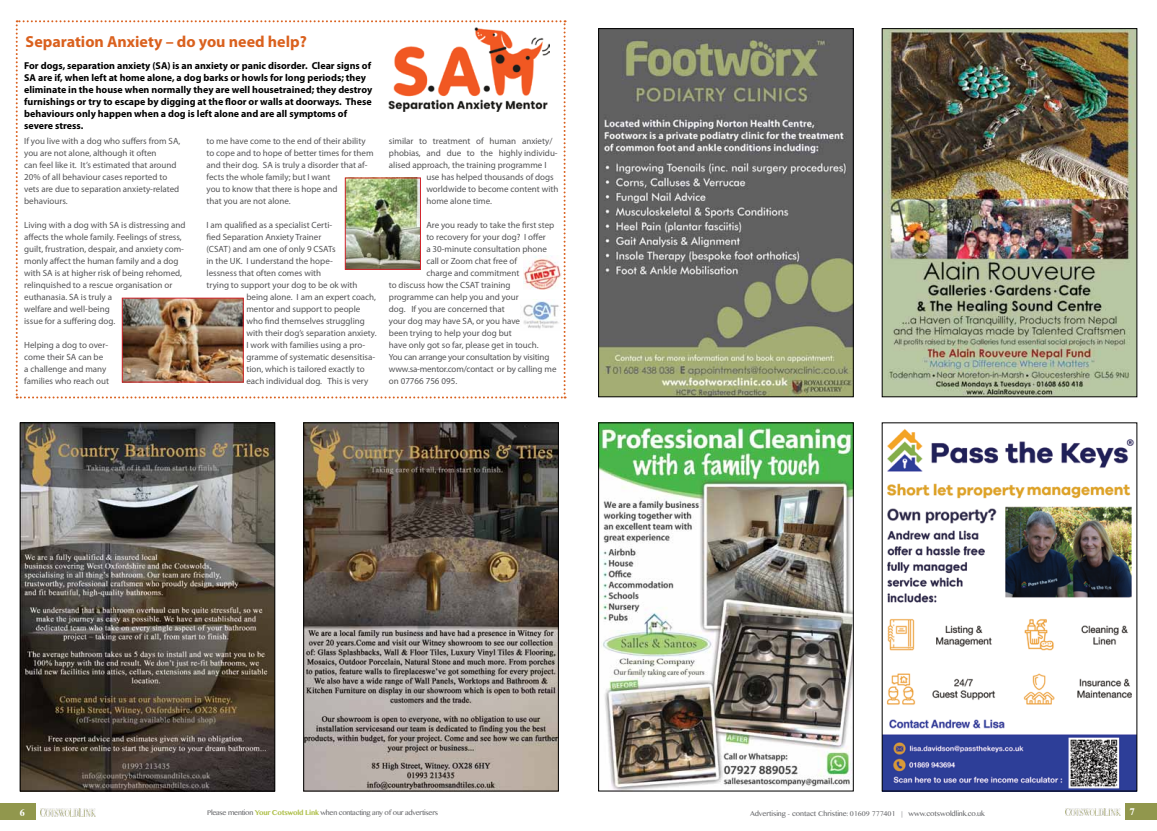
<style>
.page{position:relative;width:1157px;height:831px;background:#fff}
.page>*{position:absolute;margin:0;border:0;box-sizing:border-box;transform-origin:0 0}
.t1{font:700 16px "Myriad Pro";color:#da611e}
.t2{font:700 10px/12px "Myriad Pro";color:#000}
.t3{font:700 10px "Times";color:#fff}
.t4{font:9px/12px "Myriad Pro";color:#545456}
.t5{font:9px "Myriad Pro";letter-spacing:-.02em;color:#545456}
.t6{font:7px "Myanmar MN";letter-spacing:-.01em;color:#67686b}
.t7{font:7px "Myanmar MN";letter-spacing:-.04em;color:#67686b}
.s1{font-weight:700;color:#b0c14d}
</style>
<div class="page">
<div style="left:0;top:803px;width:36px;height:16px;background:#91974d"></div>
<img style="left:41px;top:808px;width:54px;height:8px">
<div style="left:1125px;top:803px;width:32px;height:16px;background:#91974d"></div>
<img style="left:1065px;top:808px;width:55px;height:8px">
<img style="left:884px;top:30px;width:251px;height:365px">
<img style="left:600px;top:30px;width:251px;height:365px">
<div style="left:598px;top:28px;width:255px;height:369px;border:1px solid #000"></div>
<img style="left:305px;top:424px;width:251px;height:365px">
<div style="left:303px;top:422px;width:255px;height:369px;border:1px solid #000"></div>
<img style="left:22px;top:424px;width:251px;height:365px">
<div style="left:20px;top:422px;width:255px;height:369px;border:1px solid #000"></div>
<img style="left:884px;top:429px;width:251px;height:360px">
<img style="left:600px;top:424px;width:251px;height:365px">
<svg style="left:16px;top:20px;width:549px;height:378px"></svg>
<img style="left:389px;top:27px;width:160px;height:84px">
<img style="left:520px;top:299px;width:42px;height:31px">
<img style="left:524px;top:255px;width:38px;height:35px">
<img style="left:124px;top:300px;width:118px;height:80px">
<div style="left:122px;top:298px;width:122px;height:84px;border:1px solid #d2232a"></div>
<img style="left:347px;top:180px;width:72px;height:87px">
<div style="left:345px;top:178px;width:76px;height:91px;border:1px solid #d2232a"></div>
<h1 class="t1" style="left:26px;top:31px;width:283px">Separation Anxiety – do you need help?</h1>
<p class="t2" style="left:24px;top:59px;width:349px">For dogs, separation anxiety (SA) is an anxiety or panic disorder. Clear signs of SA are if, when left at home alone, a dog barks or howls for long periods; they eliminate in the house when normally they are well housetrained; they destroy furnishings or try to escape by digging at the floor or walls at doorways. These behaviours only happen when a dog is left alone and are all symptoms of severe stress.</p>
<p class="t4" style="left:24px;top:135px;width:158px">If you live with a dog who suffers from SA, you are not alone, although it often<br>can feel like it. It’s estimated that around 20% of all behaviour cases reported to vets are due to separation anxiety-related behaviours.</p>
<p class="t4" style="left:24px;top:219px;width:163px">Living with a dog with SA is distressing and affects the whole family. Feelings of stress, guilt, frustration, despair, and anxiety com&shy;monly affect the human family and a dog with SA is at higher risk of being rehomed, relinquished to a rescue organisation or euthanasia. SA is truly a<br>welfare and well-being<br>issue for a suffering dog.</p>
<p class="t4" style="left:24px;top:339px;width:86px">Helping a dog to over&shy;come their SA can be a challenge and many families who reach out</p>
<p class="t4" style="left:206px;top:135px;width:169px">to me have come to the end of their ability to cope and to hope of better times for them and their dog. SA is truly a disorder that af&shy;fects the whole family; but I want<br>you to know that there is hope and<br>that you are not alone.</p>
<p class="t4" style="left:206px;top:219px;width:127px">I am qualified as a specialist Certi-</p>
<p class="t4" style="left:206px;top:231px;width:116px">fied Separation Anxiety Trainer</p>
<p class="t4" style="left:206px;top:243px;width:131px">(CSAT) and am one of only 9 CSATs</p>
<p class="t4" style="left:206px;top:255px;width:128px">in the UK. I understand the hope-</p>
<p class="t4" style="left:206px;top:267px;width:116px">lessness that often comes with</p>
<p class="t4" style="left:206px;top:279px;width:152px">trying to support your dog to be ok with</p>
<p class="t4" style="left:246px;top:291px;width:131px">being alone. I am an expert coach,</p>
<p class="t4" style="left:246px;top:303px;width:115px">mentor and support to people</p>
<p class="t4" style="left:246px;top:315px;width:120px">who find themselves struggling</p>
<p class="t4" style="left:246px;top:327px;width:132px">with their dog’s separation anxiety.</p>
<p class="t4" style="left:246px;top:339px;width:120px">I work with families using a pro-</p>
<p class="t4" style="left:246px;top:351px;width:130px">gramme of systematic desensitisa-</p>
<p class="t4" style="left:246px;top:363px;width:120px">tion, which is tailored exactly to</p>
<p class="t4" style="left:246px;top:375px;width:123px">each individual dog. This is very</p>
<p class="t4" style="left:389px;top:135px;width:165px">similar to treatment of human anxiety/</p>
<p class="t4" style="left:389px;top:147px;width:170px">phobias, and due to the highly individu-</p>
<p class="t4" style="left:389px;top:159px;width:159px">alised approach, the training programme I</p>
<p class="t4" style="left:426px;top:171px;width:129px">use has helped thousands of dogs</p>
<p class="t4" style="left:426px;top:183px;width:133px">worldwide to become content with</p>
<p class="t4" style="left:426px;top:195px;width:67px">home alone time.</p>
<p class="t4" style="left:426px;top:219px;width:129px">Are you ready to take the first step</p>
<p class="t4" style="left:426px;top:231px;width:121px">to recovery for your dog? I offer</p>
<p class="t4" style="left:426px;top:243px;width:122px">a 30-minute consultation phone</p>
<p class="t4" style="left:426px;top:255px;width:92px">call or Zoom chat free of</p>
<p class="t4" style="left:426px;top:267px;width:94px">charge and commitment</p>
<p class="t4" style="left:389px;top:279px;width:123px">to discuss how the CSAT training</p>
<p class="t4" style="left:389px;top:291px;width:131px">programme can help you and your</p>
<p class="t4" style="left:389px;top:303px;width:117px">dog. If you are concerned that</p>
<p class="t4" style="left:389px;top:315px;width:133px">your dog may have SA, or you have</p>
<p class="t4" style="left:389px;top:327px;width:124px">been trying to help your dog but</p>
<p class="t4" style="left:389px;top:339px;width:151px">have only got so far, please get in touch.</p>
<p class="t5" style="left:389px;top:351px;width:162px">You can arrange your consultation by visiting</p>
<p class="t5" style="left:389px;top:363px;width:169px">www.sa-mentor.com/contact or by calling me</p>
<p class="t4" style="left:389px;top:375px;width:70px">on 07766 756 095.</p>
<p class="t3" style="left:20px;top:802px;width:6px">6</p>
<p class="t7" style="left:207px;top:808px;width:232px">Please mention <span class="s1">Your Cotswold Link</span> when contacting any of our advertisers</p>
<p class="t6" style="left:750px;top:809px;width:236px">Advertising - contact Christine: 01609 777401 | www.cotswoldlink.co.uk</p>
<p class="t3" style="left:1129px;top:802px;width:6px">7</p>
</div>
